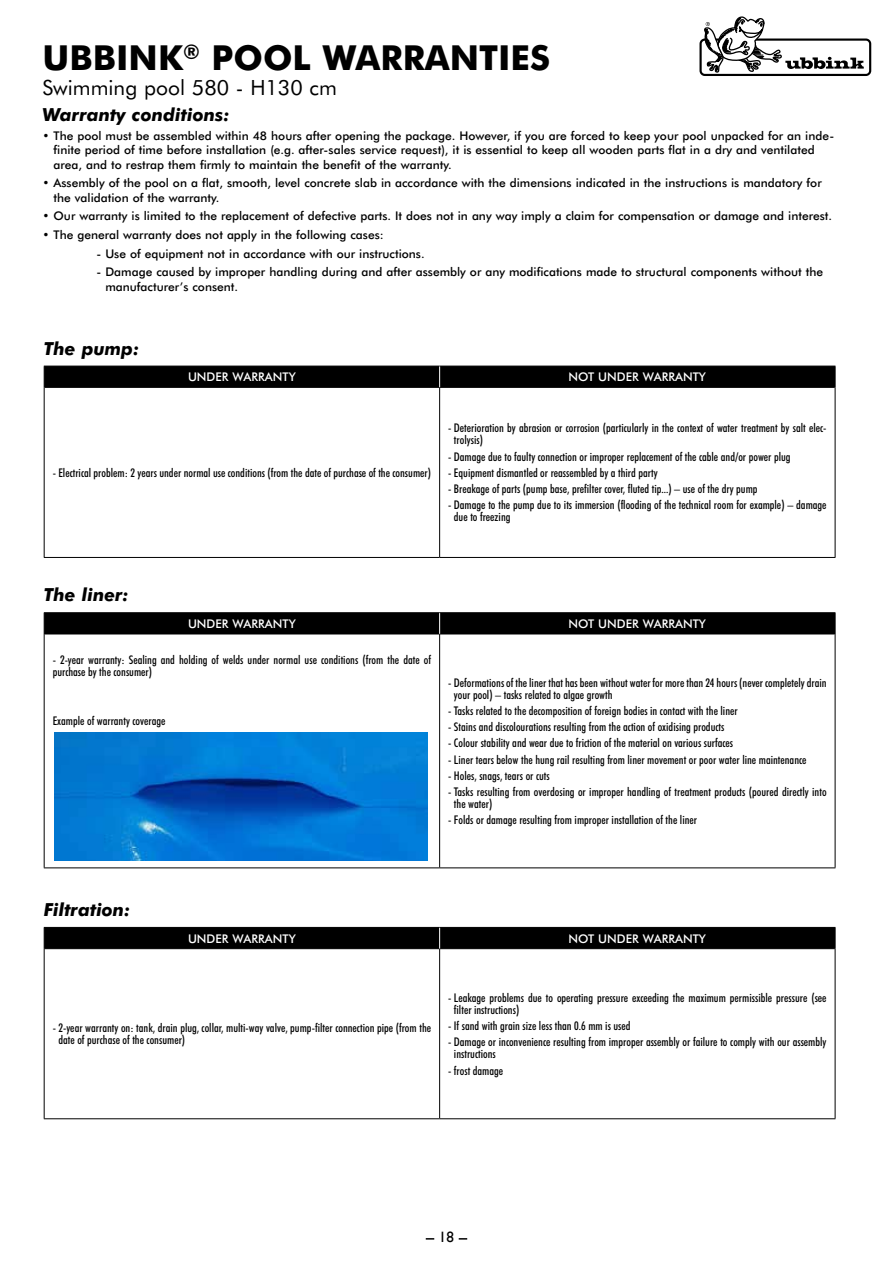
<style>
.page{position:relative;width:893px;height:1263px;background:#fff}
.page>*{position:absolute;margin:0;border:0;box-sizing:border-box;transform-origin:0 0}
.t1{font:700 34.5px "Futura BT";color:#000}
.t2{font:21px "Futura BT";color:#000}
.t3{font:italic 700 18px "Futura BT";color:#000}
.t4{font:15px "Gill Sans";color:#000}
.t5{font:500 condensed 12px/12px "Futura BT";color:#000}
.t6{font:500 12px/14.4px "Futura BT";color:#000}
.t7{font:500 12px "Futura BT";color:#fff}
</style>
<div class="page">
<hr style="left:44px;top:387px;width:1px;height:170px;background:#000">
<hr style="left:439px;top:387px;width:1px;height:170px;background:#000">
<hr style="left:835px;top:387px;width:1px;height:170px;background:#000">
<hr style="left:44px;top:557px;width:396px;height:1px;background:#000">
<hr style="left:440px;top:557px;width:395px;height:1px;background:#000">
<hr style="left:45px;top:387px;width:395px;height:1px;background:#000">
<hr style="left:440px;top:387px;width:395px;height:1px;background:#000">
<div style="left:44px;top:366px;width:792px;height:21px;background:#000"></div>
<hr style="left:44px;top:612px;width:396px;height:1px;background:#000">
<hr style="left:440px;top:612px;width:395px;height:1px;background:#000">
<hr style="left:44px;top:634px;width:1px;height:233px;background:#000">
<hr style="left:439px;top:634px;width:1px;height:233px;background:#000">
<hr style="left:835px;top:634px;width:1px;height:233px;background:#000">
<hr style="left:44px;top:867px;width:396px;height:1px;background:#000">
<hr style="left:440px;top:867px;width:395px;height:1px;background:#000">
<hr style="left:45px;top:634px;width:395px;height:1px;background:#000">
<hr style="left:440px;top:634px;width:395px;height:1px;background:#000">
<div style="left:44px;top:613px;width:792px;height:21px;background:#000"></div>
<hr style="left:44px;top:949px;width:1px;height:169px;background:#000">
<hr style="left:439px;top:949px;width:1px;height:169px;background:#000">
<hr style="left:835px;top:949px;width:1px;height:169px;background:#000">
<hr style="left:44px;top:1118px;width:396px;height:1px;background:#000">
<hr style="left:440px;top:1118px;width:395px;height:1px;background:#000">
<div style="left:44px;top:927px;width:792px;height:22px;background:#000"></div>
<img style="left:54px;top:732px;width:374px;height:128px">
<div style="left:699px;top:38px;width:172px;height:38px;border:2px solid #000;border-radius:4px"></div>
<svg style="left:704px;top:16px;width:160px;height:57px"></svg>
<h1 class="t1" style="left:43px;top:37px;width:509px">UBBINK<sup>®</sup> POOL WARRANTIES</h1>
<h2 class="t2" style="left:43px;top:75px;width:296px">Swimming pool 580 - H130 cm</h2>
<h3 class="t3" style="left:43px;top:104px;width:189px">Warranty conditions:</h3>
<p class="t6" style="left:54px;top:128px;width:782px;text-indent:-11px">• The pool must be assembled within 48 hours after opening the package. However, if you are forced to keep your pool unpacked for an inde&shy;finite period of time before installation (e.g. after-sales service request), it is essential to keep all wooden parts flat in a dry and ventilated area, and to restrap them firmly to maintain the benefit of the warranty.</p>
<p class="t6" style="left:54px;top:176px;width:770px;text-indent:-11px">• Assembly of the pool on a flat, smooth, level concrete slab in accordance with the dimensions indicated in the instructions is mandatory for the validation of the warranty.</p>
<p class="t6" style="left:43px;top:209px;width:791px">• Our warranty is limited to the replacement of defective parts. It does not in any way imply a claim for compensation or damage and interest.</p>
<p class="t6" style="left:43px;top:227px;width:343px">• The general warranty does not apply in the following cases:</p>
<p class="t6" style="left:97px;top:246px;width:330px">- Use of equipment not in accordance with our instructions.</p>
<p class="t6" style="left:105px;top:265px;width:719px;text-indent:-9px">- Damage caused by improper handling during and after assembly or any modifications made to structural components without the manufacturer’s consent.</p>
<h3 class="t3" style="left:44px;top:337px;width:97px">The pump:</h3>
<p class="t7" style="left:188px;top:370px;width:109px">UNDER WARRANTY</p>
<p class="t7" style="left:569px;top:370px;width:139px">NOT UNDER WARRANTY</p>
<p class="t5" style="left:53px;top:466px;width:380px">- Electrical problem: 2 years under normal use conditions (from the date of purchase of the consumer)</p>
<p class="t5" style="left:454px;top:422px;width:374px;text-indent:-6px">- Deterioration by abrasion or corrosion (particularly in the context of water treatment by salt elec&shy;trolysis)</p>
<p class="t5" style="left:448px;top:450px;width:344px">- Damage due to faulty connection or improper replacement of the cable and/or power plug</p>
<p class="t5" style="left:448px;top:466px;width:211px">- Equipment dismantled or reassembled by a third party</p>
<p class="t5" style="left:448px;top:483px;width:311px">- Breakage of parts (pump base, prefilter cover, fluted tip...) – use of the dry pump</p>
<p class="t5" style="left:454px;top:499px;width:374px;text-indent:-6px">- Damage to the pump due to its immersion (flooding of the technical room for example) – damage due to freezing</p>
<h3 class="t3" style="left:44px;top:584px;width:87px">The liner:</h3>
<p class="t7" style="left:188px;top:616px;width:109px">UNDER WARRANTY</p>
<p class="t7" style="left:569px;top:616px;width:139px">NOT UNDER WARRANTY</p>
<p class="t5" style="left:53px;top:654px;width:380px">- 2-year warranty: Sealing and holding of welds under normal use conditions (from the date of purchase by the consumer)</p>
<p class="t5" style="left:53px;top:715px;width:114px">Example of warranty coverage</p>
<p class="t5" style="left:454px;top:676px;width:374px;text-indent:-6px">- Deformations of the liner that has been without water for more than 24 hours (never completely drain your pool) – tasks related to algae growth</p>
<p class="t5" style="left:448px;top:704px;width:291px">- Tasks related to the decomposition of foreign bodies in contact with the liner</p>
<p class="t5" style="left:448px;top:721px;width:278px">- Stains and discolourations resulting from the action of oxidising products</p>
<p class="t5" style="left:448px;top:737px;width:286px">- Colour stability and wear due to friction of the material on various surfaces</p>
<p class="t5" style="left:448px;top:753px;width:360px">- Liner tears below the hung rail resulting from liner movement or poor water line maintenance</p>
<p class="t5" style="left:448px;top:769px;width:103px">- Holes, snags, tears or cuts</p>
<p class="t5" style="left:454px;top:786px;width:374px;text-indent:-6px">- Tasks resulting from overdosing or improper handling of treatment products (poured directly into the water)</p>
<p class="t5" style="left:448px;top:814px;width:250px">- Folds or damage resulting from improper installation of the liner</p>
<h3 class="t3" style="left:44px;top:898px;width:88px">Filtration:</h3>
<p class="t7" style="left:188px;top:931px;width:109px">UNDER WARRANTY</p>
<p class="t7" style="left:569px;top:931px;width:139px">NOT UNDER WARRANTY</p>
<p class="t5" style="left:58px;top:1022px;width:374px;text-indent:-6px">- 2-year warranty on: tank, drain plug, collar, multi-way valve, pump-filter connection pipe (from the date of purchase of the consumer)</p>
<p class="t5" style="left:454px;top:991px;width:374px;text-indent:-6px">- Leakage problems due to operating pressure exceeding the maximum permissible pressure (see filter instructions)</p>
<p class="t5" style="left:448px;top:1020px;width:184px">- If sand with grain size less than 0.6 mm is used</p>
<p class="t5" style="left:454px;top:1036px;width:374px;text-indent:-6px">- Damage or inconvenience resulting from improper assembly or failure to comply with our assembly instructions</p>
<p class="t5" style="left:448px;top:1064px;width:57px">- frost damage</p>
<p class="t4" style="left:439px;top:1228px;width:16px">18</p>
</div>
